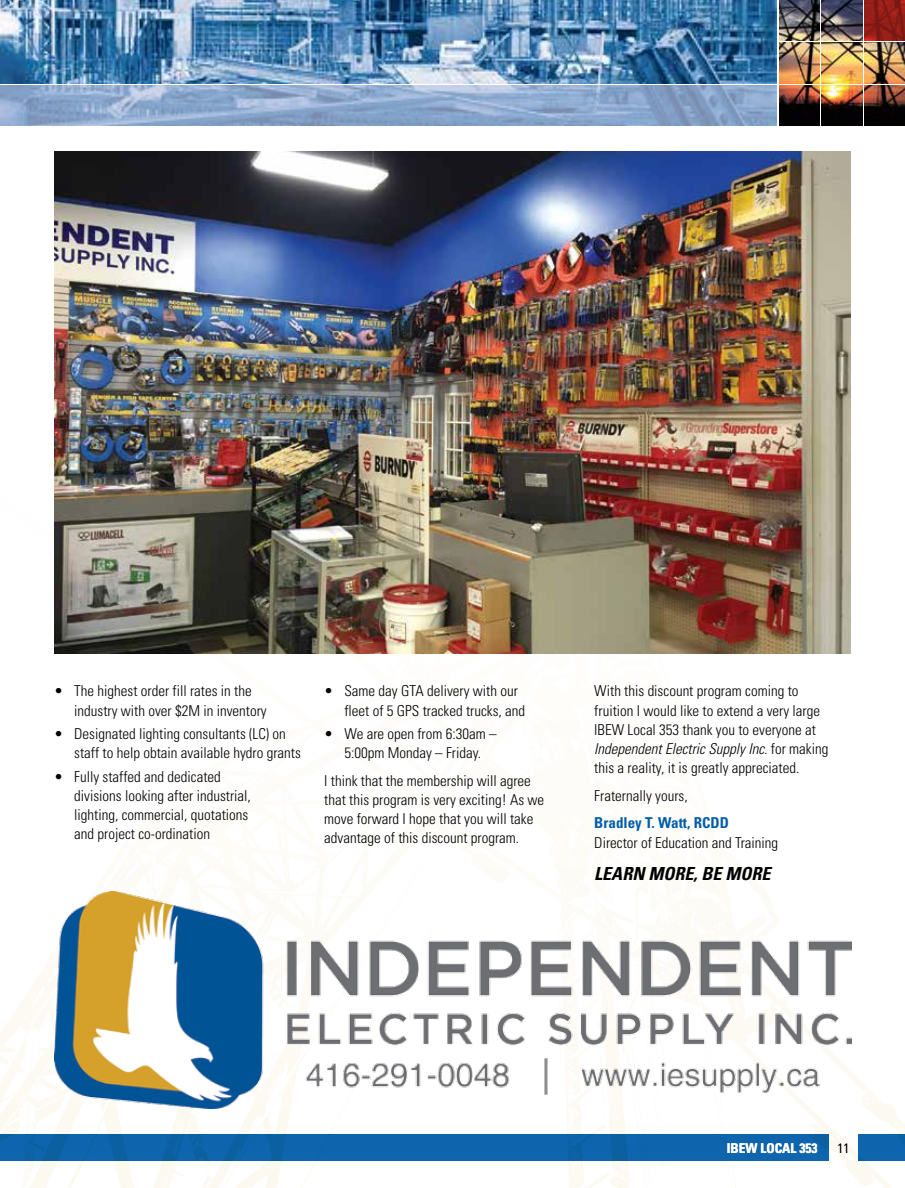
<style>
.page{position:relative;width:905px;height:1188px;background:#fff}
.page>*{position:absolute;margin:0;border:0;box-sizing:border-box;transform-origin:0 0}
.t1{font:italic 700 condensed 18px "Univers";color:#000}
.t2{font:300 condensed 15px/19.2px "Univers";color:#000}
.t3{font:700 condensed 15px "Univers";color:#005daa}
.t4{font:700 condensed 13.5px "Univers";color:#fff}
.t5{font:300 condensed 13.5px "Univers";color:#000}
.s1{font-style:italic}
</style>
<div class="page">
<img style="left:0;top:438px;width:904px;height:750px">
<img style="left:0;top:85px;width:777px;height:41px">
<img style="left:0;top:0;width:777px;height:83px">
<img style="left:821px;top:0;width:41px;height:40px">
<img style="left:779px;top:0;width:40px;height:40px">
<img style="left:864px;top:43px;width:40px;height:40px">
<img style="left:864px;top:0;width:40px;height:40px">
<img style="left:821px;top:43px;width:41px;height:40px">
<img style="left:779px;top:43px;width:40px;height:40px">
<img style="left:864px;top:85px;width:40px;height:41px">
<img style="left:821px;top:85px;width:41px;height:41px">
<img style="left:779px;top:85px;width:40px;height:41px">
<img style="left:54px;top:892px;width:797px;height:216px">
<img style="left:54px;top:151px;width:796px;height:502px">
<p class="t2" style="left:74px;top:682px;width:194px;text-indent:-20px">• The highest order fill rates in the industry with over $2M in inventory</p>
<p class="t2" style="left:74px;top:724px;width:228px;text-indent:-20px">• Designated lighting consultants (LC) on staff to help obtain available hydro grants</p>
<p class="t2" style="left:74px;top:767px;width:178px;text-indent:-20px">• Fully staffed and dedicated divisions looking after industrial, lighting, commercial, quotations and project co-ordination</p>
<p class="t2" style="left:344px;top:682px;width:182px;text-indent:-20px">• Same day GTA delivery with our fleet of 5 GPS tracked trucks, and</p>
<p class="t2" style="left:324px;top:724px;width:174px;text-align:center">• We are open from 6:30am –<br>5:00pm Monday – Friday.</p>
<p class="t2" style="left:324px;top:771px;width:221px">I think that the membership will agree that this program is very exciting! As we move forward I hope that you will take advantage of this discount program.</p>
<p class="t2" style="left:594px;top:682px;width:236px">With this discount program coming to fruition I would like to extend a very large IBEW Local 353 thank you to everyone at <span class="s1">Independent Electric Supply Inc.</span> for making this a reality, it is greatly appreciated.</p>
<p class="t2" style="left:594px;top:786px;width:95px">Fraternally yours,</p>
<p class="t3" style="left:594px;top:814px;width:136px">Bradley T. Watt, RCDD</p>
<p class="t2" style="left:594px;top:833px;width:185px">Director of Education and Training</p>
<p class="t1" style="left:594px;top:863px;width:177px">LEARN MORE, BE MORE</p>
<p class="t4" style="left:726px;top:1140px;width:92px">IBEW LOCAL 353</p>
<p class="t5" style="left:837px;top:1140px;width:13px">11</p>
</div>
